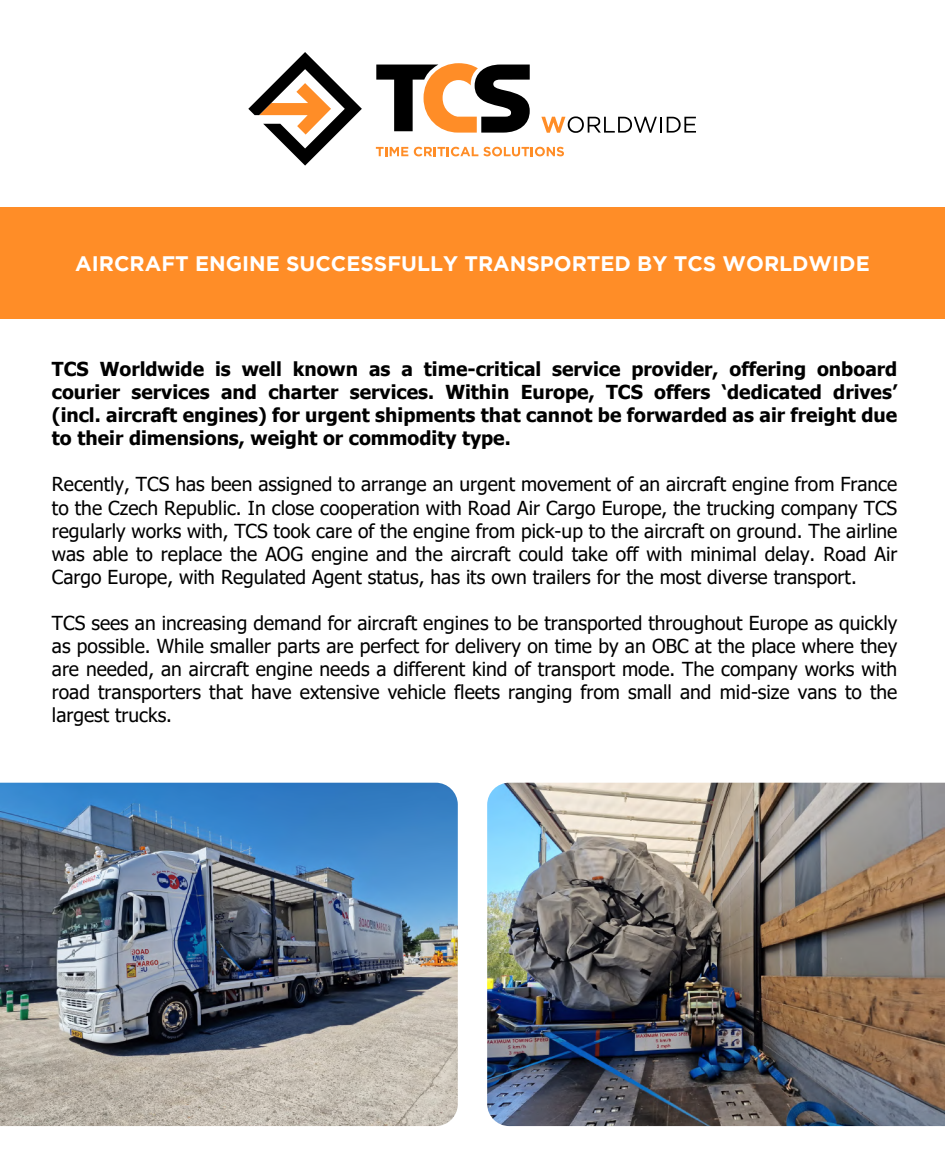
<style>
.page{position:relative;width:945px;height:1159px;background:#fff}
.page>*{position:absolute;margin:0;border:0;box-sizing:border-box;transform-origin:0 0}
.t1{font:700 21px "Gotham";color:#fff}
.t2{font:19.25px/23.1px "Tahoma";color:#000;text-align:justify}
.t3{font:700 19.25px/23.1px "Tahoma";color:#000;text-align:justify}
</style>
<div class="page">
<svg style="left:376px;top:63px;width:154px;height:70px"></svg>
<svg style="left:541px;top:116px;width:155px;height:17px"></svg>
<svg style="left:376px;top:147px;width:32px;height:9px"></svg>
<svg style="left:414px;top:147px;width:150px;height:9px"></svg>
<svg style="left:248px;top:52px;width:114px;height:114px"></svg>
<div style="left:0;top:208px;width:945px;height:111px;background:#ff8d27"></div>
<img style="left:487px;top:783px;width:458px;height:343px">
<img style="left:0;top:783px;width:458px;height:343px">
<p class="t1" style="left:75px;top:251px;width:796px">AIRCRAFT ENGINE SUCCESSFULLY TRANSPORTED BY TCS WORLDWIDE</p>
<p class="t3" style="left:52px;top:358px;width:847px">TCS Worldwide is well known as a time-critical service provider, offering onboard courier services and charter services. Within Europe, TCS offers ‘dedicated drives’ (incl. aircraft engines) for urgent shipments that cannot be forwarded as air freight due to their dimensions, weight or commodity type.</p>
<p class="t2" style="left:52px;top:474px;width:847px">Recently, TCS has been assigned to arrange an urgent movement of an aircraft engine from France to the Czech Republic. In close cooperation with Road Air Cargo Europe, the trucking company TCS regularly works with, TCS took care of the engine from pick-up to the aircraft on ground. The airline was able to replace the AOG engine and the aircraft could take off with minimal delay. Road Air Cargo Europe, with Regulated Agent status, has its own trailers for the most diverse transport.</p>
<p class="t2" style="left:52px;top:613px;width:847px">TCS sees an increasing demand for aircraft engines to be transported throughout Europe as quickly as possible. While smaller parts are perfect for delivery on time by an OBC at the place where they are needed, an aircraft engine needs a different kind of transport mode. The company works with road transporters that have extensive vehicle fleets ranging from small and mid-size vans to the largest trucks.</p>
</div>
